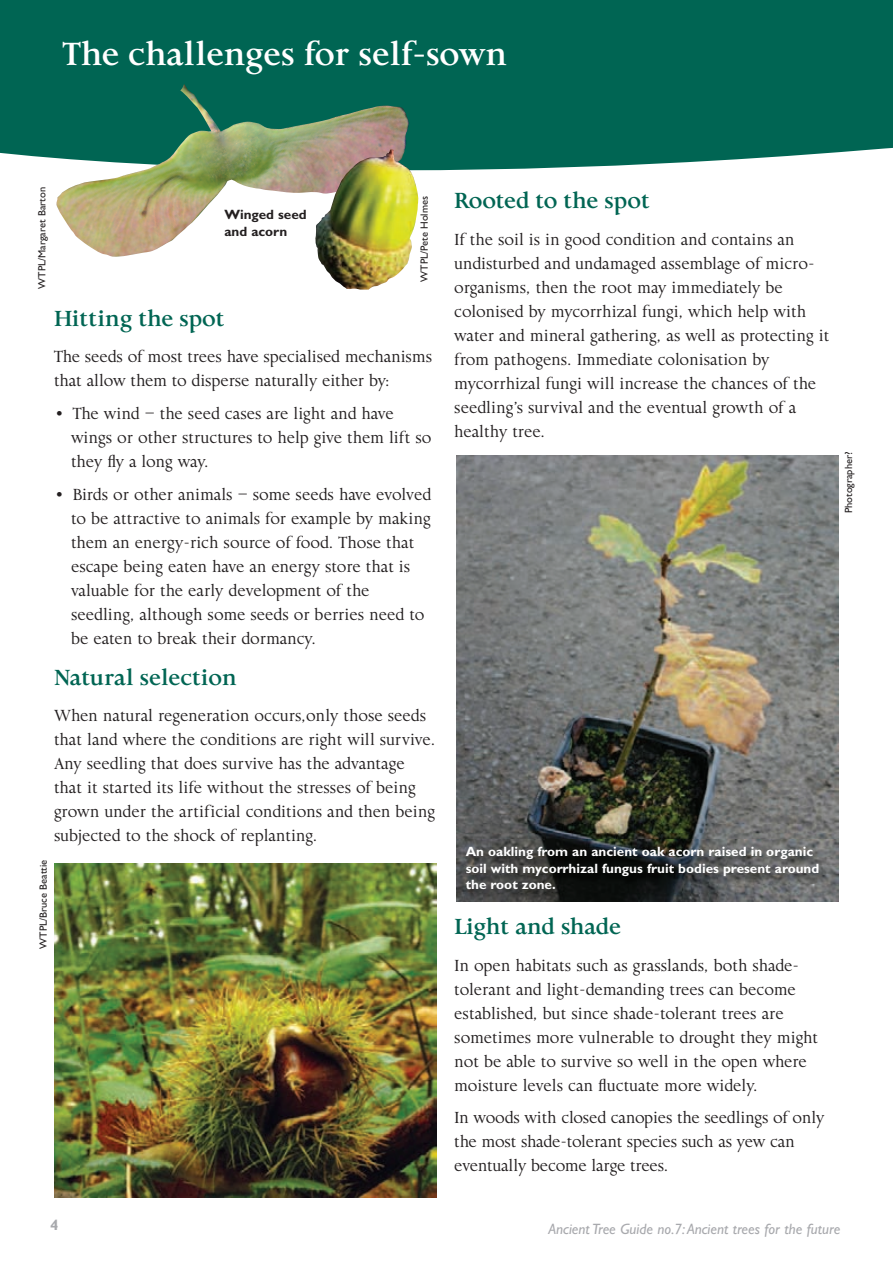
<style>
.page{position:relative;width:893px;height:1263px;background:#fff}
.page>*{position:absolute;margin:0;border:0;box-sizing:border-box;transform-origin:0 0}
.t1{font:33px "Aries Bold Ranging Figs";color:#fff}
.t2{font:22.5px "Aries Bold Ranging Figs";color:#006553}
.t3{font:16.5px/24px "Aries Roman Ranging Figs";color:#231f20}
.t4{font:italic 15px "Gill Sans";color:#a8a9ad}
.t5{font:700 15px "Gill Sans";color:#a8a9ad}
.t6{font:700 13.5px/16.5px "Gill Sans";color:#fff}
.t7{font:700 13.5px/16.5px "Gill Sans";color:#231f20}
.t8{font:10.5px "Gill Sans";color:#231f20}
</style>
<div class="page">
<svg style="left:0;top:0;width:893px;height:197px;background:#237a6a"></svg>
<img style="left:457px;top:455px;width:382px;height:384px">
<img style="left:457px;top:839px;width:382px;height:62px">
<img style="left:56px;top:84px;width:353px;height:173px">
<img style="left:315px;top:149px;width:103px;height:141px">
<img style="left:54px;top:863px;width:382px;height:334px">
<h1 class="t1" style="left:63px;top:41px;width:446px">The challenges for self-sown</h1>
<p class="t8" style="left:38px;top:289px;width:103px;rotate:-90deg">WTPL/Margaret Barton</p>
<p class="t8" style="left:420px;top:282px;width:87px;rotate:-90deg">WTPL/Pete Holmes</p>
<p class="t7" style="left:224px;top:207px;width:84px">Winged seed and acorn</p>
<h2 class="t2" style="left:54px;top:309px;width:172px">Hitting the spot</h2>
<p class="t3" style="left:54px;top:347px;width:380px">The seeds of most trees have specialised mechanisms that allow them to disperse naturally either by:</p>
<p class="t3" style="left:71px;top:403px;width:362px;text-indent:-15px">• The wind – the seed cases are light and have wings or other structures to help give them lift so they fly a long way.</p>
<p class="t3" style="left:71px;top:484px;width:362px;text-indent:-15px">• Birds or other animals – some seeds have evolved to be attractive to animals for example by making them an energy-rich source of food. Those that escape being eaten have an energy store that is valuable for the early development of the seedling, although some seeds or berries need to be eaten to break their dormancy.</p>
<h2 class="t2" style="left:54px;top:668px;width:184px">Natural selection</h2>
<p class="t3" style="left:54px;top:706px;width:383px">When natural regeneration occurs,only those seeds that land where the conditions are right will survive.<br>Any seedling that does survive has the advantage that it started its life without the stresses of being grown under the artificial conditions and then being subjected to the shock of replanting.</p>
<p class="t8" style="left:39px;top:949px;width:90px;rotate:-90deg">WTPL/Bruce Beattie</p>
<h2 class="t2" style="left:454px;top:191px;width:197px">Rooted to the spot</h2>
<p class="t3" style="left:454px;top:229px;width:377px">If the soil is in good condition and contains an undisturbed and undamaged assemblage of micro&shy;organisms, then the root may immediately be colonised by mycorrhizal fungi, which help with water and mineral gathering, as well as protecting it from pathogens. Immediate colonisation by mycorrhizal fungi will increase the chances of the seedling’s survival and the eventual growth of a healthy tree.</p>
<p class="t8" style="left:845px;top:513px;width:63px;rotate:-90deg">Photographer?</p>
<p class="t6" style="left:466px;top:844px;width:355px">An oakling from an ancient oak acorn raised in organic soil with mycorrhizal fungus fruit bodies present around the root zone.</p>
<h2 class="t2" style="left:454px;top:917px;width:168px">Light and shade</h2>
<p class="t3" style="left:454px;top:955px;width:366px">In open habitats such as grasslands, both shade&shy;tolerant and light-demanding trees can become established, but since shade-tolerant trees are sometimes more vulnerable to drought they might not be able to survive so well in the open where moisture levels can fluctuate more widely.</p>
<p class="t3" style="left:454px;top:1107px;width:371px">In woods with closed canopies the seedlings of only the most shade-tolerant species such as yew can eventually become large trees.</p>
<p class="t5" style="left:50px;top:1219px;width:10px">4</p>
<p class="t4" style="left:548px;top:1223px;width:293px">Ancient Tree Guide no.7:Ancient trees for the future</p>
</div>
